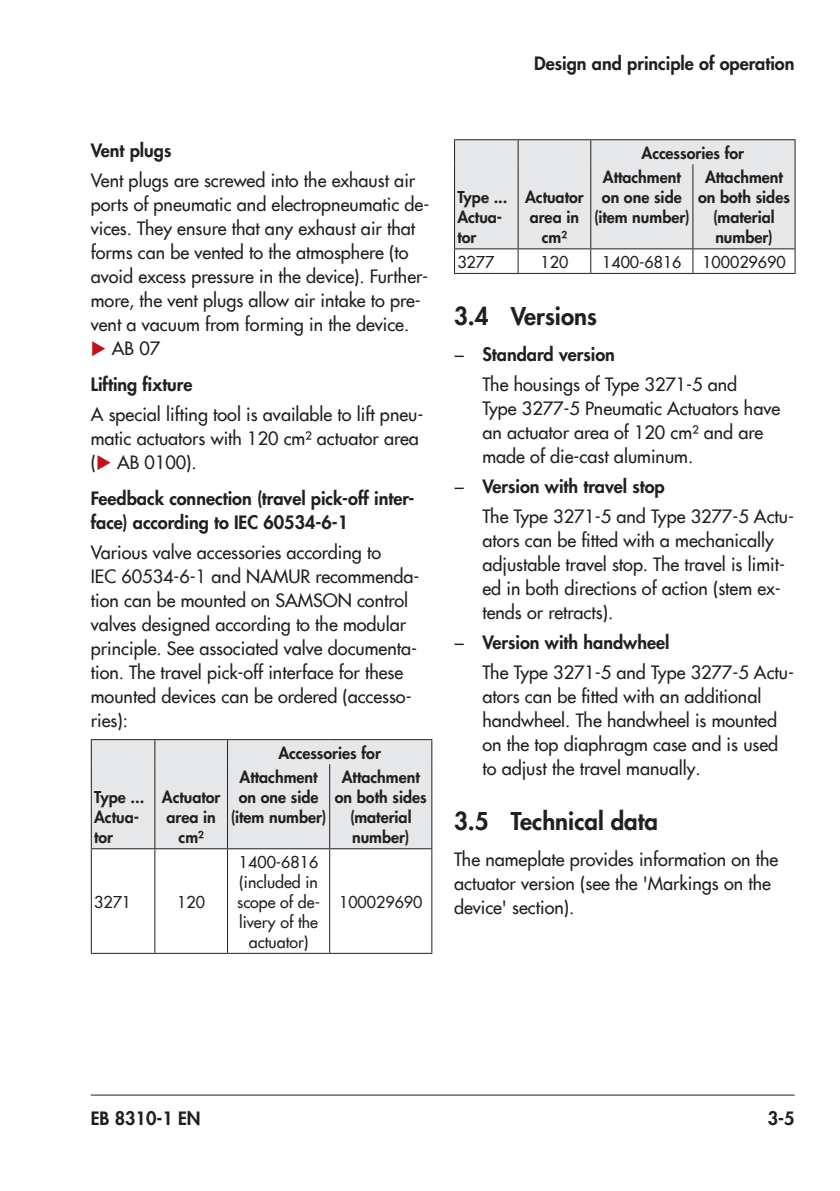
<style>
.page{position:relative;width:840px;height:1191px;background:#fff}
.page>*{position:absolute;margin:0;border:0;box-sizing:border-box;transform-origin:0 0}
.t1{font:800 24px "Futura Com";color:#231f20}
.t2{font:500 18px/24px "Futura Com";color:#231f20}
.t3{font:800 18px/36px "Futura Com";color:#231f20}
.t4{font:800 16px/20px "Futura Com";color:#231f20;text-align:center}
.t5{font:500 16px/20px "Futura Com";color:#231f20;text-align:center}
.s1{color:#be151b}
.s2{font-weight:500}
.s3{font-weight:800}
</style>
<div class="page">
<hr style="left:91px;top:1094px;width:703px;height:1px;background:#231f20">
<hr style="left:91px;top:848px;width:64px;height:1px;background:#231f20">
<hr style="left:155px;top:848px;width:72px;height:1px;background:#231f20">
<hr style="left:154px;top:849px;width:1px;height:103px;background:#231f20">
<hr style="left:91px;top:849px;width:1px;height:103px;background:#231f20">
<hr style="left:227px;top:848px;width:102px;height:1px;background:#231f20">
<hr style="left:227px;top:849px;width:1px;height:103px;background:#231f20">
<hr style="left:329px;top:848px;width:103px;height:1px;background:#231f20">
<hr style="left:329px;top:849px;width:1px;height:103px;background:#231f20">
<hr style="left:431px;top:849px;width:1px;height:103px;background:#231f20">
<hr style="left:91px;top:952px;width:64px;height:1px;background:#231f20">
<hr style="left:155px;top:952px;width:72px;height:1px;background:#231f20">
<hr style="left:227px;top:952px;width:102px;height:1px;background:#231f20">
<hr style="left:329px;top:952px;width:103px;height:1px;background:#231f20">
<div style="left:91px;top:739px;width:341px;height:109px;background:#e6e7e9"></div>
<hr style="left:454px;top:139px;width:64px;height:1px;background:#231f20">
<hr style="left:518px;top:139px;width:72px;height:1px;background:#231f20">
<hr style="left:590px;top:139px;width:102px;height:1px;background:#231f20">
<hr style="left:692px;top:139px;width:103px;height:1px;background:#231f20">
<hr style="left:454px;top:273px;width:64px;height:1px;background:#231f20">
<hr style="left:518px;top:273px;width:72px;height:1px;background:#231f20">
<hr style="left:590px;top:273px;width:102px;height:1px;background:#231f20">
<hr style="left:692px;top:273px;width:103px;height:1px;background:#231f20">
<svg style="left:454px;top:140px;width:341px;height:133px"></svg>
<p class="t3" style="left:534px;top:44px;width:262px">Design and principle of operation</p>
<p class="t3" style="left:91px;top:132px;width:82px">Vent plugs</p>
<p class="t2" style="left:91px;top:168px;width:340px">Vent plugs are screwed into the exhaust air ports of pneumatic and electropneumatic de&shy;vices. They ensure that any exhaust air that forms can be vented to the atmosphere (to avoid excess pressure in the device). Further&shy;more, the vent plugs allow air intake to pre&shy;vent a vacuum from forming in the device.</p>
<p class="t3" style="left:91px;top:330px;width:103px"><span class="s1">◆</span> <span class="s2">AB 07<br></span>Lifting fixture</p>
<p class="t2" style="left:91px;top:402px;width:334px">A special lifting tool is available to lift pneu&shy;matic actuators with 120 cm² actuator area (<span class="s1">◆</span> AB 0100).</p>
<p class="t3" style="left:91px;top:486px;width:325px;line-height:24px">Feedback connection (travel pick-off inter&shy;face) according to IEC 60534-6-1</p>
<p class="t2" style="left:91px;top:540px;width:330px">Various valve accessories according to<br>IEC 60534-6-1 and NAMUR recommenda&shy;tion can be mounted on SAMSON control valves designed according to the modular principle. See associated valve documenta&shy;tion. The travel pick-off interface for these mounted devices can be ordered (accesso&shy;ries):</p>
<p class="t4" style="left:94px;top:786px;width:52px;text-align:left">Type ...<br>Actua&shy;tor</p>
<p class="t4" style="left:162px;top:786px;width:60px">Actuator area in cm²</p>
<p class="t5" style="left:94px;top:891px;width:38px">3271</p>
<p class="t5" style="left:177px;top:891px;width:29px">120</p>
<p class="t4" style="left:239px;top:739px;width:143px;line-height:24.6px;text-align:left;text-indent:39px">Accessories for<br>Attachment</p>
<p class="t4" style="left:231px;top:786px;width:97px">on one side (item number)</p>
<p class="t4" style="left:334px;top:766px;width:93px">Attachment on both sides (material number)</p>
<p class="t5" style="left:237px;top:851px;width:84px">1400-6816 (included in scope of de&shy;livery of the actuator)</p>
<p class="t5" style="left:339px;top:891px;width:85px">100029690</p>
<p class="t4" style="left:457px;top:187px;width:52px;text-align:left">Type ...<br>Actua&shy;tor</p>
<p class="t4" style="left:525px;top:187px;width:60px">Actuator area in cm²</p>
<p class="t4" style="left:602px;top:140px;width:143px;line-height:24.6px;text-align:left;text-indent:39px">Accessories for<br>Attachment</p>
<p class="t4" style="left:593px;top:187px;width:97px">on one side (item number)</p>
<p class="t4" style="left:697px;top:167px;width:93px">Attachment on both sides (material number)</p>
<p class="t5" style="left:457px;top:251px;width:38px">3277</p>
<p class="t5" style="left:540px;top:251px;width:29px">120</p>
<p class="t5" style="left:602px;top:251px;width:81px">1400-6816</p>
<p class="t5" style="left:702px;top:251px;width:85px">100029690</p>
<h1 class="t1" style="left:454px;top:298px;width:144px">3.4 Versions</h1>
<p class="t2" style="left:482px;top:339px;width:256px;line-height:30px;text-indent:-28px">− <span class="s3">Standard version<br></span>The housings of Type 3271-5 and</p>
<p class="t2" style="left:482px;top:396px;width:299px">Type 3277-5 Pneumatic Actuators have an actuator area of 120 cm² and are made of die-cast aluminum.</p>
<p class="t2" style="left:482px;top:471px;width:313px;line-height:30px;text-indent:-28px">− <span class="s3">Version with travel stop<br></span>The Type 3271-5 and Type 3277-5 Actu-</p>
<p class="t2" style="left:482px;top:528px;width:304px">ators can be fitted with a mechanically adjustable travel stop. The travel is limit&shy;ed in both directions of action (stem ex&shy;tends or retracts).</p>
<p class="t2" style="left:482px;top:627px;width:313px;line-height:30px;text-indent:-28px">− <span class="s3">Version with handwheel<br></span>The Type 3271-5 and Type 3277-5 Actu-</p>
<p class="t2" style="left:482px;top:684px;width:297px">ators can be fitted with an additional handwheel. The handwheel is mounted on the top diaphragm case and is used to adjust the travel manually.</p>
<h1 class="t1" style="left:454px;top:802px;width:205px">3.5 Technical data</h1>
<p class="t2" style="left:454px;top:846px;width:325px">The nameplate provides information on the actuator version (see the 'Markings on the device' section).</p>
<p class="t3" style="left:91px;top:1099px;width:111px">EB 8310-1 EN</p>
<p class="t3" style="left:767px;top:1099px;width:28px">3-5</p>
</div>
